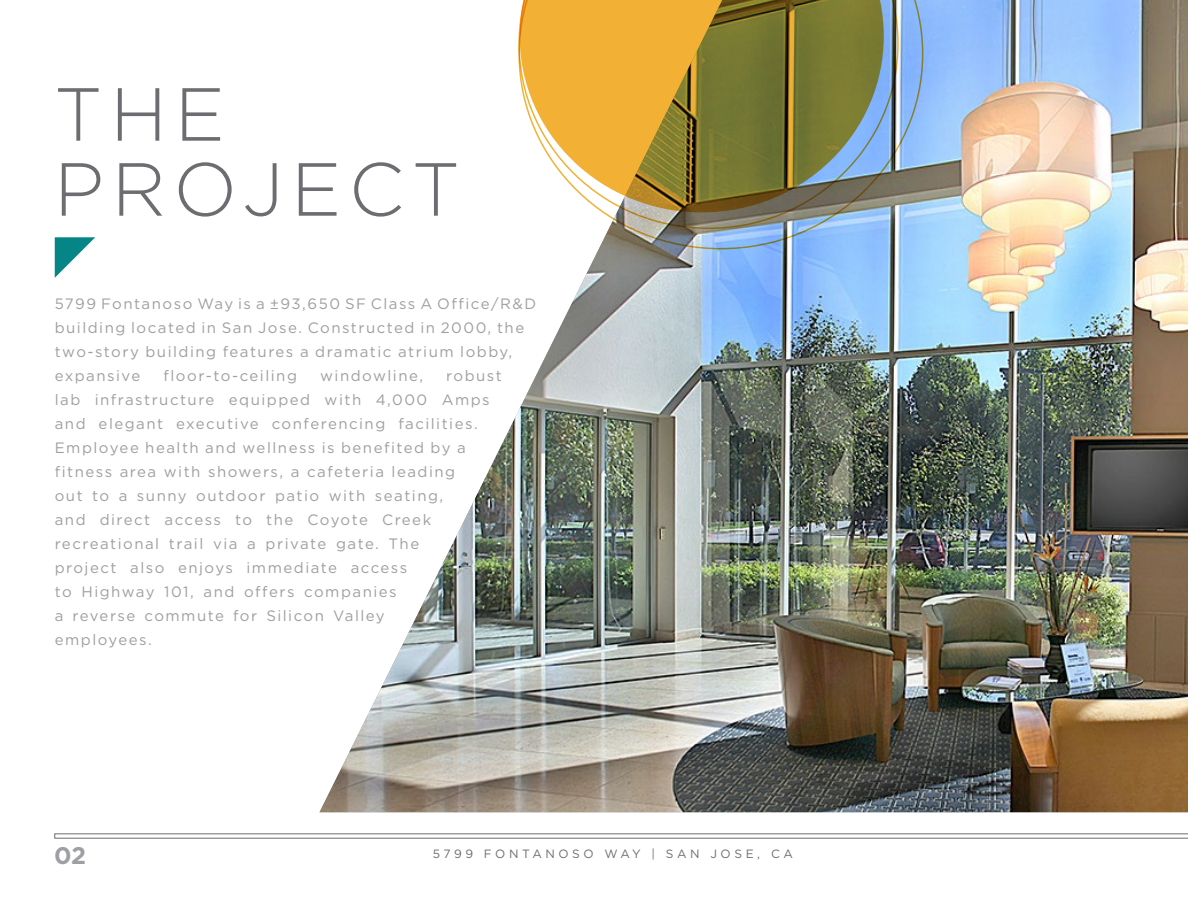
<style>
.page{position:relative;width:1188px;height:918px;background:#fff}
.page>*{position:absolute;margin:0;border:0;box-sizing:border-box;transform-origin:0 0}
.t1{font:300 75px "Gotham";letter-spacing:.1em;color:#6c6d70}
.t2{font:700 24px "Gotham";color:#9d9fa2}
.t3{font:15px/24px "Gotham";letter-spacing:.1em;color:#9d9fa2}
.t4{font:12px "Gotham";letter-spacing:.3em;color:#6c6d70}
</style>
<div class="page">
<img style="left:320px;top:0;width:868px;height:812px">
<svg style="left:54px;top:833px;width:1134px;height:6px"></svg>
<svg style="left:518px;top:0;width:405px;height:249px;background:#a99c68"></svg>
<svg style="left:55px;top:237px;width:40px;height:41px"></svg>
<p class="t1" style="left:54px;top:67px;width:172px">THE</p>
<p class="t1" style="left:54px;top:142px;width:408px">PROJECT</p>
<p class="t3" style="left:55px;top:291px;width:483px">5799 Fontanoso Way is a ±93,650 SF Class A Office/R&amp;D building located in San Jose. Constructed in 2000, the two-story building features a dramatic atrium lobby, expansive</p>
<p class="t3" style="left:164px;top:363px;width:135px">floor-to-ceiling</p>
<p class="t3" style="left:320px;top:363px;width:104px">windowline,</p>
<p class="t3" style="left:55px;top:363px;width:449px;text-indent:391px">robust lab infrastructure equipped with 4,000 Amps and elegant executive conferencing facilities.<br>Employee health and wellness is benefited by a fitness area with showers, a cafeteria leading<br>out to a sunny outdoor patio with seating,<br>and direct access to the Coyote Creek recreational trail via a private gate. The<br>project also enjoys immediate access<br>to Highway 101, and offers companies<br>a reverse commute for Silicon Valley<br>employees.</p>
<h2 class="t2" style="left:54px;top:840px;width:34px">02</h2>
<p class="t4" style="left:433px;top:846px;width:362px">5799 FONTANOSO WAY | SAN JOSE, CA</p>
</div>
